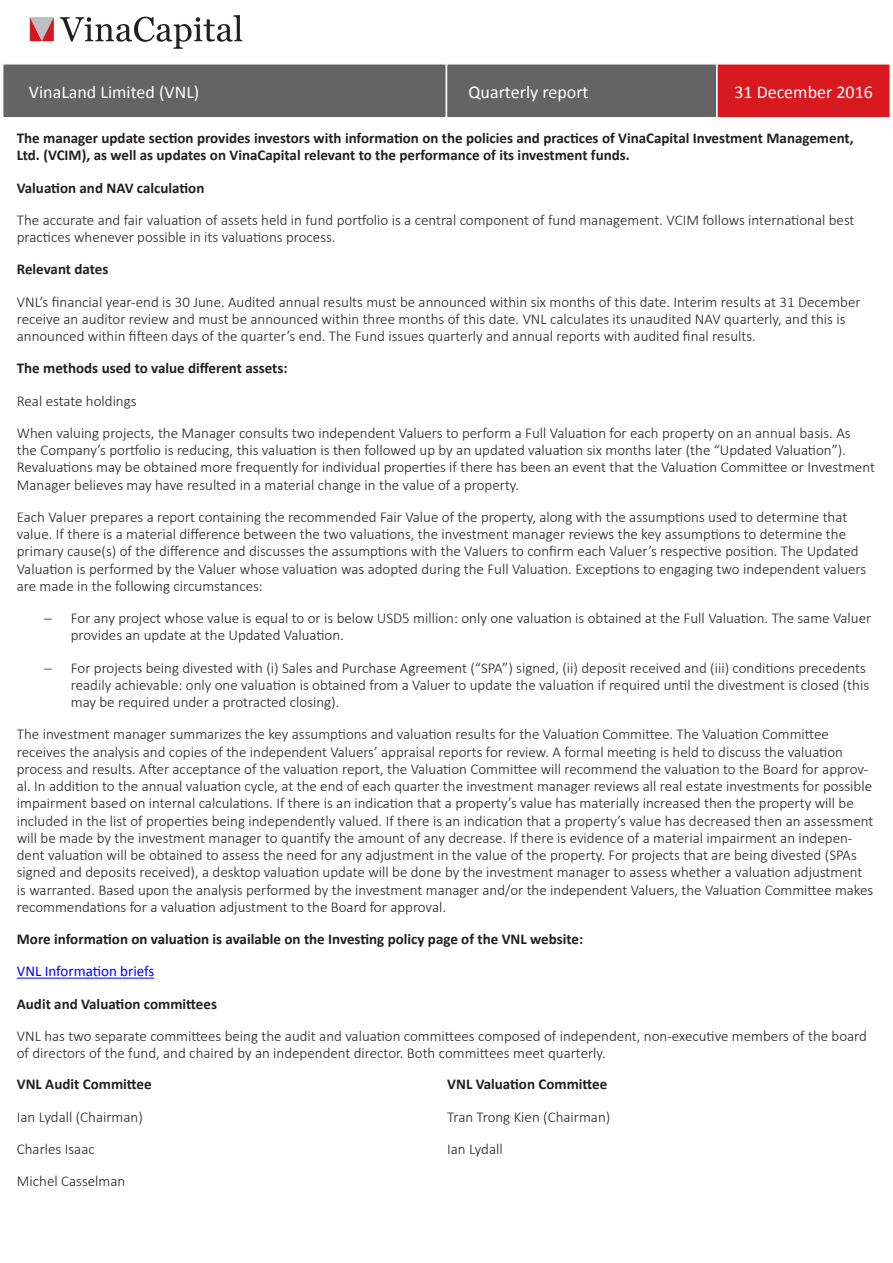
<style>
.page{position:relative;width:893px;height:1263px;background:#fff}
.page>*{position:absolute;margin:0;border:0;box-sizing:border-box;transform-origin:0 0}
.t1{font:18px "Calibri";color:#fff}
.t2{font:300 15px/17.2px "Calibri";color:#231f20}
.t3{font:700 15px/17.2px "Calibri";color:#231f20}
.t4{font:15px "Calibri";color:#00f}
</style>
<div class="page">
<svg style="left:30px;top:17px;width:24px;height:24px"></svg>
<svg style="left:60px;top:15px;width:182px;height:34px"></svg>
<div style="left:3px;top:64px;width:443px;height:54px;background:#646464"></div>
<div style="left:2px;top:63px;width:445px;height:56px;border:2px solid #fff"></div>
<div style="left:446px;top:64px;width:271px;height:54px;background:#646464"></div>
<div style="left:446px;top:63px;width:272px;height:56px;border:2px solid #fff"></div>
<div style="left:717px;top:64px;width:173px;height:54px;background:#d8191f"></div>
<div style="left:716px;top:63px;width:175px;height:56px;border:2px solid #fff"></div>
<hr style="left:17px;top:978px;width:137px;height:1px;background:#00f">
<p class="t1" style="left:29px;top:80px;width:172px">VinaLand Limited (VNL)</p>
<p class="t1" style="left:468px;top:80px;width:122px">Quarterly report</p>
<p class="t1" style="left:734px;top:80px;width:140px">31 December 2016</p>
<p class="t3" style="left:17px;top:129px;width:838px">The manager update section provides investors with information on the policies and practices of VinaCapital Investment Management,<br>Ltd. (VCIM), as well as updates on VinaCapital relevant to the performance of its investment funds.</p>
<p class="t3" style="left:17px;top:179px;width:189px">Valuation and NAV calculation</p>
<p class="t2" style="left:17px;top:211px;width:839px">The accurate and fair valuation of assets held in fund portfolio is a central component of fund management. VCIM follows international best practices whenever possible in its valuations process.</p>
<p class="t3" style="left:17px;top:261px;width:93px">Relevant dates</p>
<p class="t2" style="left:17px;top:293px;width:845px">VNL’s financial year-end is 30 June. Audited annual results must be announced within six months of this date. Interim results at 31 December receive an auditor review and must be announced within three months of this date. VNL calculates its unaudited NAV quarterly, and this is announced within fifteen days of the quarter’s end. The Fund issues quarterly and annual reports with audited final results.</p>
<p class="t3" style="left:17px;top:360px;width:272px">The methods used to value different assets:</p>
<p class="t2" style="left:17px;top:392px;width:121px">Real estate holdings</p>
<p class="t2" style="left:17px;top:424px;width:860px">When valuing projects, the Manager consults two independent Valuers to perform a Full Valuation for each property on an annual basis. As<br>the Company’s portfolio is reducing, this valuation is then followed up by an updated valuation six months later (the “Updated Valuation”).<br>Revaluations may be obtained more frequently for individual properties if there has been an event that the Valuation Committee or Investment Manager believes may have resulted in a material change in the value of a property.</p>
<p class="t2" style="left:17px;top:508px;width:851px">Each Valuer prepares a report containing the recommended Fair Value of the property, along with the assumptions used to determine that value. If there is a material difference between the two valuations, the investment manager reviews the key assumptions to determine the primary cause(s) of the difference and discusses the assumptions with the Valuers to confirm each Valuer’s respective position. The Updated Valuation is performed by the Valuer whose valuation was adopted during the Full Valuation. Exceptions to engaging two independent valuers are made in the following circumstances:</p>
<p class="t2" style="left:71px;top:609px;width:802px">For any project whose value is equal to or is below USD5 million: only one valuation is obtained at the Full Valuation. The same Valuer provides an update at the Updated Valuation.</p>
<p class="t2" style="left:71px;top:659px;width:800px">For projects being divested with (i) Sales and Purchase Agreement (“SPA”) signed, (ii) deposit received and (iii) conditions precedents readily achievable: only one valuation is obtained from a Valuer to update the valuation if required until the divestment is closed (this may be required under a protracted closing).</p>
<p class="t2" style="left:17px;top:726px;width:858px">The investment manager summarizes the key assumptions and valuation results for the Valuation Committee. The Valuation Committee receives the analysis and copies of the independent Valuers’ appraisal reports for review. A formal meeting is held to discuss the valuation process and results. After acceptance of the valuation report, the Valuation Committee will recommend the valuation to the Board for approv&shy;al. In addition to the annual valuation cycle, at the end of each quarter the investment manager reviews all real estate investments for possible impairment based on internal calculations. If there is an indication that a property’s value has materially increased then the property will be included in the list of properties being independently valued. If there is an indication that a property’s value has decreased then an assessment will be made by the investment manager to quantify the amount of any decrease. If there is evidence of a material impairment an indepen&shy;dent valuation will be obtained to assess the need for any adjustment in the value of the property. For projects that are being divested (SPAs signed and deposits received), a desktop valuation update will be done by the investment manager to assess whether a valuation adjustment is warranted. Based upon the analysis performed by the investment manager and/or the independent Valuers, the Valuation Committee makes recommendations for a valuation adjustment to the Board for approval.</p>
<p class="t3" style="left:17px;top:930px;width:568px">More information on valuation is available on the Investing policy page of the VNL website:</p>
<p class="t4" style="left:17px;top:962px;width:139px">VNL Information briefs</p>
<p class="t3" style="left:17px;top:995px;width:202px">Audit and Valuation committees</p>
<p class="t2" style="left:17px;top:1027px;width:852px">VNL has two separate committees being the audit and valuation committees composed of independent, non-executive members of the board of directors of the fund, and chaired by an independent director. Both committees meet quarterly.</p>
<p class="t3" style="left:17px;top:1076px;width:136px">VNL Audit Committee</p>
<p class="t2" style="left:17px;top:1108px;width:127px">Ian Lydall (Chairman)</p>
<p class="t2" style="left:17px;top:1140px;width:79px">Charles Isaac</p>
<p class="t2" style="left:17px;top:1172px;width:110px">Michel Casselman</p>
<p class="t3" style="left:447px;top:1076px;width:162px">VNL Valuation Committee</p>
<p class="t2" style="left:447px;top:1108px;width:165px">Tran Trong Kien (Chairman)</p>
<p class="t2" style="left:447px;top:1140px;width:57px">Ian Lydall</p>
</div>
